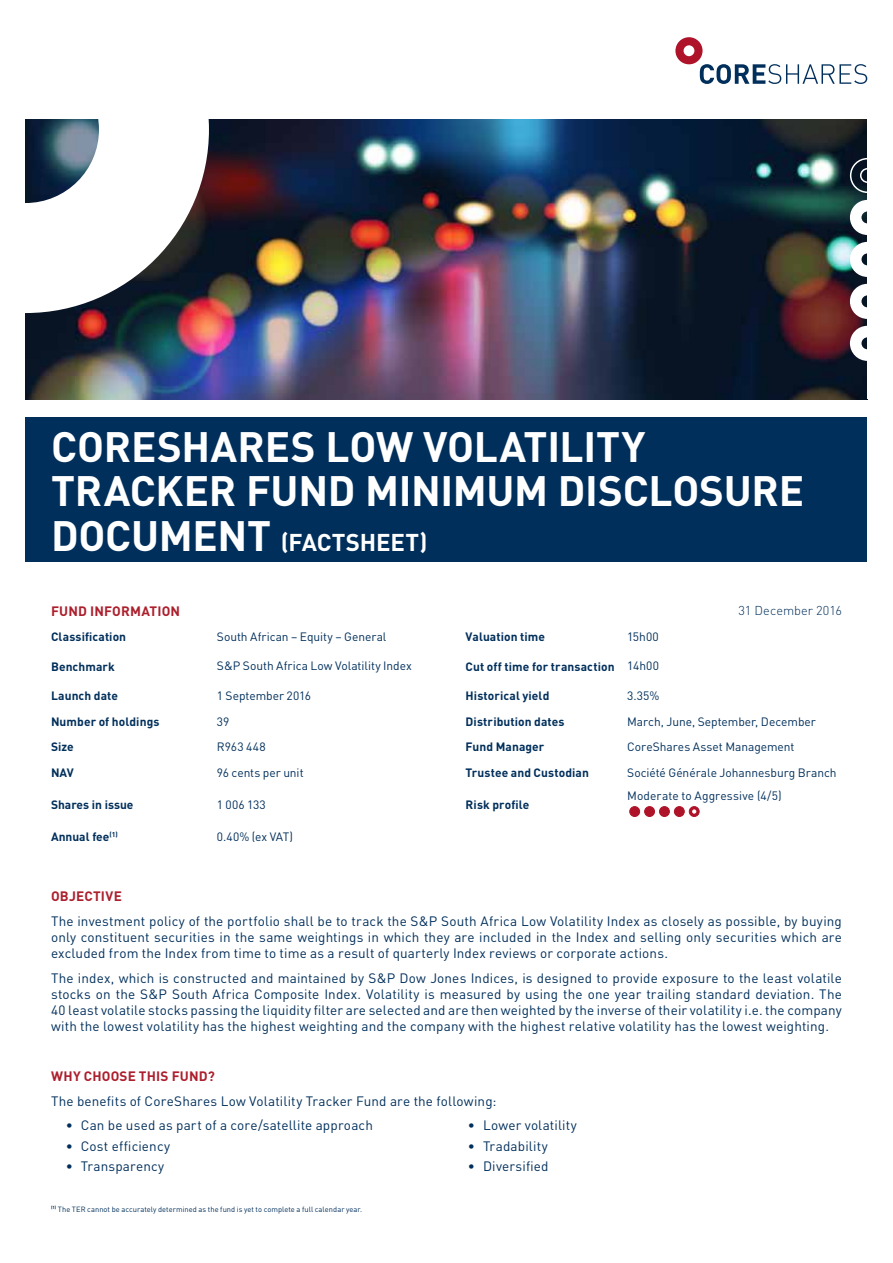
<style>
.page{position:relative;width:893px;height:1263px;background:#fff}
.page>*{position:absolute;margin:0;border:0;box-sizing:border-box;transform-origin:0 0}
.t1{font:700 42px/44.4px "DIN";letter-spacing:-.005em;color:#fff}
.t2{font:700 24px "DIN";letter-spacing:-.005em;color:#fff}
.t3{font:13.5px/16.2px "DIN";letter-spacing:.01em;color:#002f5b;text-align:justify}
.t4{font:700 13.5px "DIN";letter-spacing:.015em;color:#ac1f2d}
.t5{font:300 12.75px "DIN";color:#002f5b}
.t6{font:12px "DIN";letter-spacing:-.005em;color:#002f5b}
.t7{font:700 12px "DIN";letter-spacing:.005em;color:#002f5b}
.t8{font:7.5px "DIN";letter-spacing:.005em;color:#002f5b}
.s1{font-size:42px}
.s2{font-weight:400}
</style>
<div class="page">
<img style="left:26px;top:119px;width:841px;height:281px">
<svg style="left:849px;top:157px;width:18px;height:205px"></svg>
<div style="left:26px;top:417px;width:841px;height:144px;background:#002f5b"></div>
<svg style="left:25px;top:119px;width:184px;height:194px"></svg>
<svg style="left:675px;top:37px;width:192px;height:47px"></svg>
<div style="left:630px;top:806px;width:10px;height:10px;background:#ae132a;border-radius:50%"></div>
<div style="left:629px;top:806px;width:11px;height:11px;border:1px solid #ae132a;border-radius:50%"></div>
<div style="left:645px;top:806px;width:9px;height:10px;background:#ae132a;border-radius:50%"></div>
<div style="left:644px;top:806px;width:11px;height:11px;border:1px solid #ae132a;border-radius:50%"></div>
<div style="left:674px;top:806px;width:10px;height:10px;background:#ae132a;border-radius:50%"></div>
<div style="left:674px;top:806px;width:11px;height:11px;border:1px solid #ae132a;border-radius:50%"></div>
<svg style="left:689px;top:806px;width:10px;height:10px"></svg>
<div style="left:689px;top:806px;width:10px;height:11px;border:1px solid #ae132a;border-radius:50%"></div>
<svg style="left:692px;top:809px;width:4px;height:5px"></svg>
<div style="left:659px;top:806px;width:10px;height:10px;background:#ae132a;border-radius:50%"></div>
<div style="left:659px;top:806px;width:11px;height:11px;border:1px solid #ae132a;border-radius:50%"></div>
<h1 class="t1" style="left:51px;top:423px;width:755px">CORESHARES LOW VOLATILITY<br>TRACKER FUND MINIMUM DISCLOSURE</h1>
<h2 class="t2" style="left:51px;top:526px;width:378px"><span class="s1">DOCUMENT</span> (FACTSHEET)</h2>
<p class="t4" style="left:51px;top:602px;width:131px">FUND INFORMATION</p>
<p class="t5" style="left:739px;top:603px;width:105px">31 December 2016</p>
<p class="t7" style="left:51px;top:628px;width:77px">Classification</p>
<p class="t6" style="left:217px;top:629px;width:171px">South African – Equity – General</p>
<p class="t7" style="left:466px;top:628px;width:81px">Valuation time</p>
<p class="t6" style="left:627px;top:629px;width:33px">15h00</p>
<p class="t7" style="left:51px;top:658px;width:65px">Benchmark</p>
<p class="t6" style="left:217px;top:658px;width:196px">S&amp;P South Africa Low Volatility Index</p>
<p class="t7" style="left:466px;top:658px;width:195px">Cut off time for transaction <span class="s2">14h00</span></p>
<p class="t7" style="left:51px;top:688px;width:69px">Launch date</p>
<p class="t6" style="left:217px;top:688px;width:96px">1 September 2016</p>
<p class="t7" style="left:466px;top:688px;width:85px">Historical yield</p>
<p class="t6" style="left:627px;top:688px;width:34px">3.35%</p>
<p class="t7" style="left:51px;top:714px;width:110px">Number of holdings</p>
<p class="t6" style="left:217px;top:714px;width:14px">39</p>
<p class="t7" style="left:466px;top:714px;width:100px">Distribution dates</p>
<p class="t6" style="left:627px;top:714px;width:190px">March, June, September, December</p>
<p class="t7" style="left:51px;top:739px;width:24px">Size</p>
<p class="t6" style="left:217px;top:739px;width:50px">R963 448</p>
<p class="t7" style="left:466px;top:739px;width:80px">Fund Manager</p>
<p class="t6" style="left:627px;top:739px;width:169px">CoreShares Asset Management</p>
<p class="t7" style="left:51px;top:765px;width:24px">NAV</p>
<p class="t6" style="left:217px;top:765px;width:88px">96 cents per unit</p>
<p class="t7" style="left:466px;top:765px;width:125px">Trustee and Custodian</p>
<p class="t6" style="left:627px;top:765px;width:211px">Société Générale Johannesburg Branch</p>
<p class="t7" style="left:51px;top:796px;width:84px">Shares in issue</p>
<p class="t6" style="left:217px;top:797px;width:51px">1 006 133</p>
<p class="t7" style="left:466px;top:796px;width:65px">Risk profile</p>
<p class="t6" style="left:627px;top:788px;width:156px">Moderate to Aggressive (4/5)</p>
<p class="t7" style="left:51px;top:828px;width:68px">Annual fee<sup>(1)</sup></p>
<p class="t6" style="left:217px;top:829px;width:78px">0.40% (ex VAT)</p>
<p class="t4" style="left:51px;top:887px;width:72px">OBJECTIVE</p>
<p class="t3" style="left:51px;top:912px;width:792px">The investment policy of the portfolio shall be to track the S&amp;P South Africa Low Volatility Index as closely as possible, by buying only constituent securities in the same weightings in which they are included in the Index and selling only securities which are excluded from the Index from time to time as a result of quarterly Index reviews or corporate actions.</p>
<p class="t3" style="left:51px;top:970px;width:792px">The index, which is constructed and maintained by S&amp;P Dow Jones Indices, is designed to provide exposure to the least volatile stocks on the S&amp;P South Africa Composite Index. Volatility is measured by using the one year trailing standard deviation. The 40 least volatile stocks passing the liquidity filter are selected and are then weighted by the inverse of their volatility i.e. the company with the lowest volatility has the highest weighting and the company with the highest relative volatility has the lowest weighting.</p>
<p class="t4" style="left:51px;top:1067px;width:165px">WHY CHOOSE THIS FUND?</p>
<p class="t3" style="left:51px;top:1092px;width:447px">The benefits of CoreShares Low Volatility Tracker Fund are the following:</p>
<p class="t3" style="left:66px;top:1117px;width:309px">• Can be used as part of a core/satellite approach</p>
<p class="t3" style="left:468px;top:1117px;width:111px">• Lower volatility</p>
<p class="t3" style="left:66px;top:1137px;width:106px">• Cost efficiency</p>
<p class="t3" style="left:468px;top:1137px;width:82px">• Tradability</p>
<p class="t3" style="left:66px;top:1158px;width:100px">• Transparency</p>
<p class="t3" style="left:468px;top:1158px;width:82px">• Diversified</p>
<p class="t8" style="left:51px;top:1204px;width:313px"><sup>(1)</sup> The TER cannot be accurately determined as the fund is yet to complete a full calendar year.</p>
</div>
